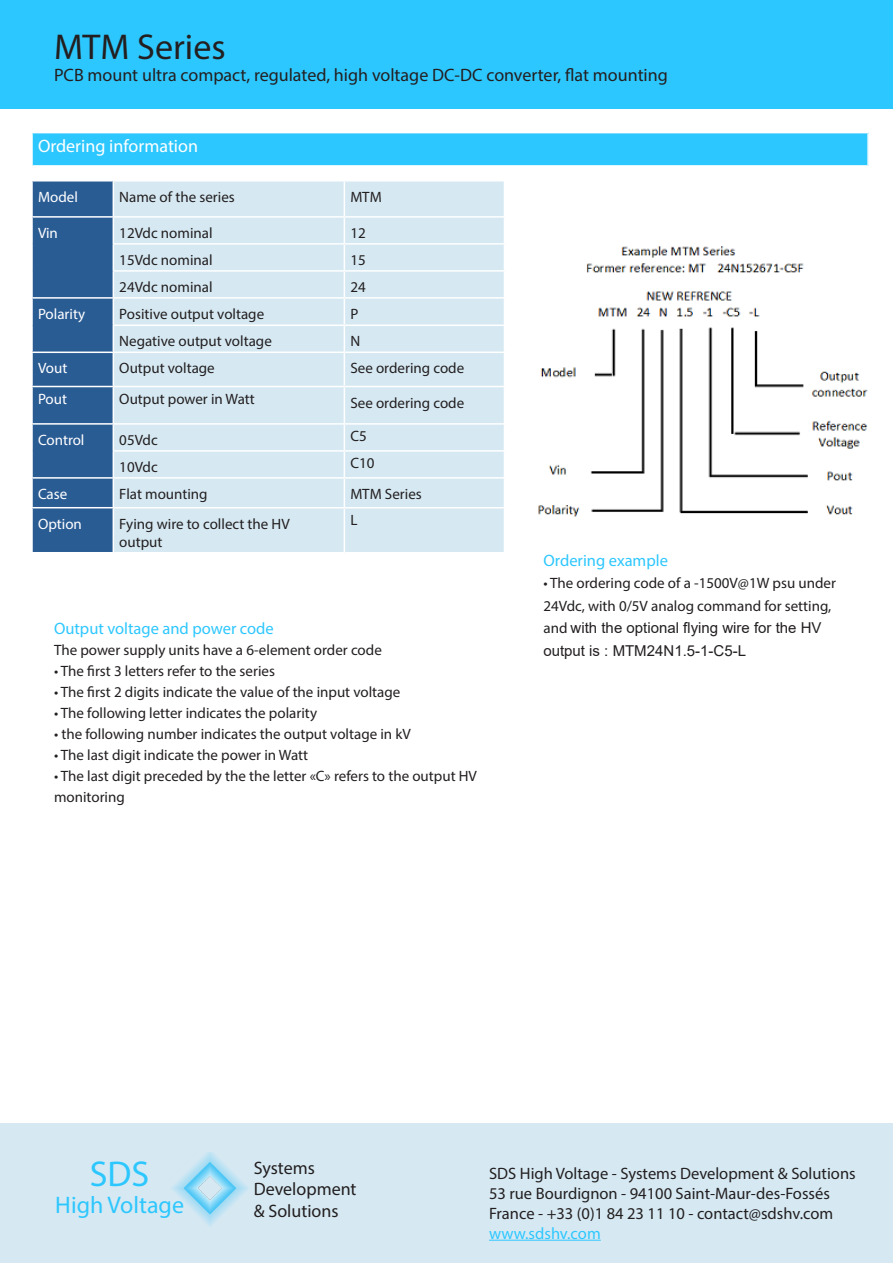
<style>
.page{position:relative;width:893px;height:1263px;background:#fff}
.page>*{position:absolute;margin:0;border:0;box-sizing:border-box;transform-origin:0 0}
.t1{font:36px "Myriad Pro";color:#231f20}
.t2{font:36px "Myriad Pro";color:#2dc7ff}
.t3{font:24px "Myriad Pro";color:#2dc7ff}
.t4{font:18px "Myriad Pro";color:#231f20}
.t5{font:18px "Myriad Pro";color:#fff}
.t6{font:16.5px "Myriad Pro";color:#231f20}
.t7{font:16.5px "Myriad Pro";color:#2dc7ff}
.t8{font:15px/22.5px "Myriad Pro";color:#231f20}
.t9{font:15px "Myriad Pro";color:#fff}
.s1{font-family:"Arial"}
</style>
<div class="page">
<div style="left:0;top:0;width:893px;height:108px;background:#2dc7ff"></div>
<div style="left:0;top:1123px;width:893px;height:140px;background:#d6e9f3"></div>
<img style="left:172px;top:1152px;width:76px;height:74px">
<hr style="left:489px;top:1240px;width:112px;height:1px;background:#2dc7ff">
<div style="left:32px;top:133px;width:836px;height:33px;background:#2dc7ff"></div>
<hr style="left:31px;top:133px;width:2px;height:32px;background:#fff">
<hr style="left:867px;top:133px;width:2px;height:32px;background:#fff">
<hr style="left:31px;top:165px;width:838px;height:2px;background:#fff">
<div style="left:114px;top:182px;width:390px;height:370px;background:#d6e9f3"></div>
<hr style="left:344px;top:182px;width:1px;height:34px;background:#fff">
<hr style="left:113px;top:216px;width:231px;height:2px;background:#fff">
<hr style="left:344px;top:216px;width:161px;height:2px;background:#fff">
<hr style="left:113px;top:243px;width:231px;height:2px;background:#fff">
<hr style="left:344px;top:243px;width:161px;height:2px;background:#fff">
<hr style="left:113px;top:270px;width:231px;height:2px;background:#fff">
<hr style="left:344px;top:270px;width:161px;height:2px;background:#fff">
<hr style="left:113px;top:297px;width:231px;height:2px;background:#fff">
<hr style="left:344px;top:297px;width:161px;height:2px;background:#fff">
<hr style="left:113px;top:325px;width:231px;height:1px;background:#fff">
<hr style="left:344px;top:325px;width:161px;height:1px;background:#fff">
<svg style="left:344px;top:218px;width:1px;height:134px"></svg>
<hr style="left:113px;top:352px;width:231px;height:1px;background:#fff">
<hr style="left:344px;top:352px;width:161px;height:1px;background:#fff">
<hr style="left:344px;top:353px;width:1px;height:33px;background:#fff">
<hr style="left:113px;top:386px;width:231px;height:1px;background:#fff">
<hr style="left:344px;top:386px;width:161px;height:1px;background:#fff">
<hr style="left:344px;top:387px;width:1px;height:36px;background:#fff">
<hr style="left:113px;top:423px;width:231px;height:2px;background:#fff">
<hr style="left:344px;top:423px;width:161px;height:2px;background:#fff">
<hr style="left:113px;top:450px;width:231px;height:2px;background:#fff">
<hr style="left:344px;top:450px;width:161px;height:2px;background:#fff">
<hr style="left:113px;top:477px;width:231px;height:2px;background:#fff">
<svg style="left:32px;top:181px;width:82px;height:371px;background:#346499"></svg>
<hr style="left:344px;top:477px;width:161px;height:2px;background:#fff">
<svg style="left:344px;top:425px;width:1px;height:82px"></svg>
<hr style="left:31px;top:507px;width:82px;height:1px;background:#fff">
<hr style="left:31px;top:508px;width:2px;height:44px;background:#fff">
<hr style="left:113px;top:507px;width:231px;height:1px;background:#fff">
<hr style="left:113px;top:508px;width:1px;height:44px;background:#fff">
<hr style="left:344px;top:507px;width:161px;height:1px;background:#fff">
<hr style="left:344px;top:508px;width:1px;height:44px;background:#fff">
<img style="left:538px;top:246px;width:330px;height:271px">
<p class="t1" style="left:54px;top:25px;width:173px">MTM Series</p>
<p class="t4" style="left:54px;top:63px;width:615px">PCB mount ultra compact, regulated, high voltage DC-DC converter, flat mounting</p>
<p class="t5" style="left:38px;top:135px;width:162px">Ordering information</p>
<p class="t9" style="left:38px;top:187px;width:41px">Model</p>
<p class="t8" style="left:119px;top:185px;width:117px">Name of the series</p>
<p class="t8" style="left:350px;top:185px;width:33px">MTM</p>
<p class="t9" style="left:38px;top:224px;width:21px">Vin</p>
<p class="t8" style="left:119px;top:221px;width:95px">12Vdc nominal</p>
<p class="t8" style="left:350px;top:221px;width:17px">12</p>
<p class="t8" style="left:119px;top:248px;width:95px">15Vdc nominal</p>
<p class="t8" style="left:350px;top:248px;width:17px">15</p>
<p class="t8" style="left:119px;top:275px;width:95px">24Vdc nominal</p>
<p class="t8" style="left:350px;top:275px;width:17px">24</p>
<p class="t9" style="left:38px;top:305px;width:49px">Polarity</p>
<p class="t8" style="left:119px;top:302px;width:146px">Positive output voltage</p>
<p class="t8" style="left:350px;top:302px;width:9px">P</p>
<p class="t8" style="left:119px;top:330px;width:154px">Negative output voltage</p>
<p class="t8" style="left:350px;top:330px;width:11px">N</p>
<p class="t9" style="left:38px;top:359px;width:31px">Vout</p>
<p class="t8" style="left:119px;top:357px;width:97px">Output voltage</p>
<p class="t8" style="left:350px;top:357px;width:115px">See ordering code</p>
<p class="t9" style="left:38px;top:389px;width:31px">Pout</p>
<p class="t8" style="left:119px;top:387px;width:137px">Output power in Watt</p>
<p class="t8" style="left:350px;top:391px;width:115px">See ordering code</p>
<p class="t9" style="left:38px;top:431px;width:48px">Control</p>
<p class="t8" style="left:119px;top:428px;width:40px">05Vdc</p>
<p class="t8" style="left:350px;top:425px;width:18px">C5</p>
<p class="t8" style="left:119px;top:455px;width:40px">10Vdc</p>
<p class="t8" style="left:350px;top:452px;width:26px">C10</p>
<p class="t9" style="left:38px;top:485px;width:31px">Case</p>
<p class="t8" style="left:119px;top:482px;width:90px">Flat mounting</p>
<p class="t8" style="left:350px;top:482px;width:73px">MTM Series</p>
<p class="t9" style="left:38px;top:514px;width:45px">Option</p>
<p class="t8" style="left:119px;top:514px;width:172px;line-height:18px">Fying wire to collect the HV output</p>
<p class="t8" style="left:350px;top:508px;width:9px">L</p>
<p class="t7" style="left:54px;top:618px;width:221px">Output voltage and power code</p>
<p class="t8" style="left:54px;top:638px;width:329px">The power supply units have a 6-element order code</p>
<p class="t8" style="left:54px;top:659px;width:223px">• The first 3 letters refer to the series</p>
<p class="t8" style="left:54px;top:680px;width:348px">• The first 2 digits indicate the value of the input voltage</p>
<p class="t8" style="left:54px;top:701px;width:265px">• The following letter indicates the polarity</p>
<p class="t8" style="left:54px;top:722px;width:358px">• the following number indicates the output voltage in kV</p>
<p class="t8" style="left:54px;top:743px;width:256px">• The last digit indicate the power in Watt</p>
<p class="t8" style="left:54px;top:765px;width:424px;line-height:21px">• The last digit preceded by the the letter «C» refers to the output HV monitoring</p>
<p class="t7" style="left:543px;top:550px;width:126px">Ordering example</p>
<p class="t8" style="left:543px;top:572px;width:294px">• The ordering code of a -1500V@1W psu under 24Vdc, with 0/5V analog command for setting, and <span class="s1">with the optional flying wire for the HV output is : MTM24N1.5-1-C5-L</span></p>
<p class="t2" style="left:90px;top:1152px;width:61px">SDS</p>
<p class="t3" style="left:55px;top:1190px;width:130px">High Voltage</p>
<p class="t4" style="left:254px;top:1156px;width:63px">Systems</p>
<p class="t4" style="left:254px;top:1178px;width:104px">Development</p>
<p class="t4" style="left:254px;top:1200px;width:86px">&amp; Solutions</p>
<p class="t6" style="left:489px;top:1163px;width:368px">SDS High Voltage - Systems Development &amp; Solutions</p>
<p class="t6" style="left:489px;top:1183px;width:342px">53 rue Bourdignon - 94100 Saint-Maur-des-Fossés</p>
<p class="t6" style="left:489px;top:1203px;width:346px">France - +33 (0)1 84 23 11 10 - contact@sdshv.com</p>
<p class="t7" style="left:489px;top:1223px;width:113px">www.sdshv.com</p>
</div>
